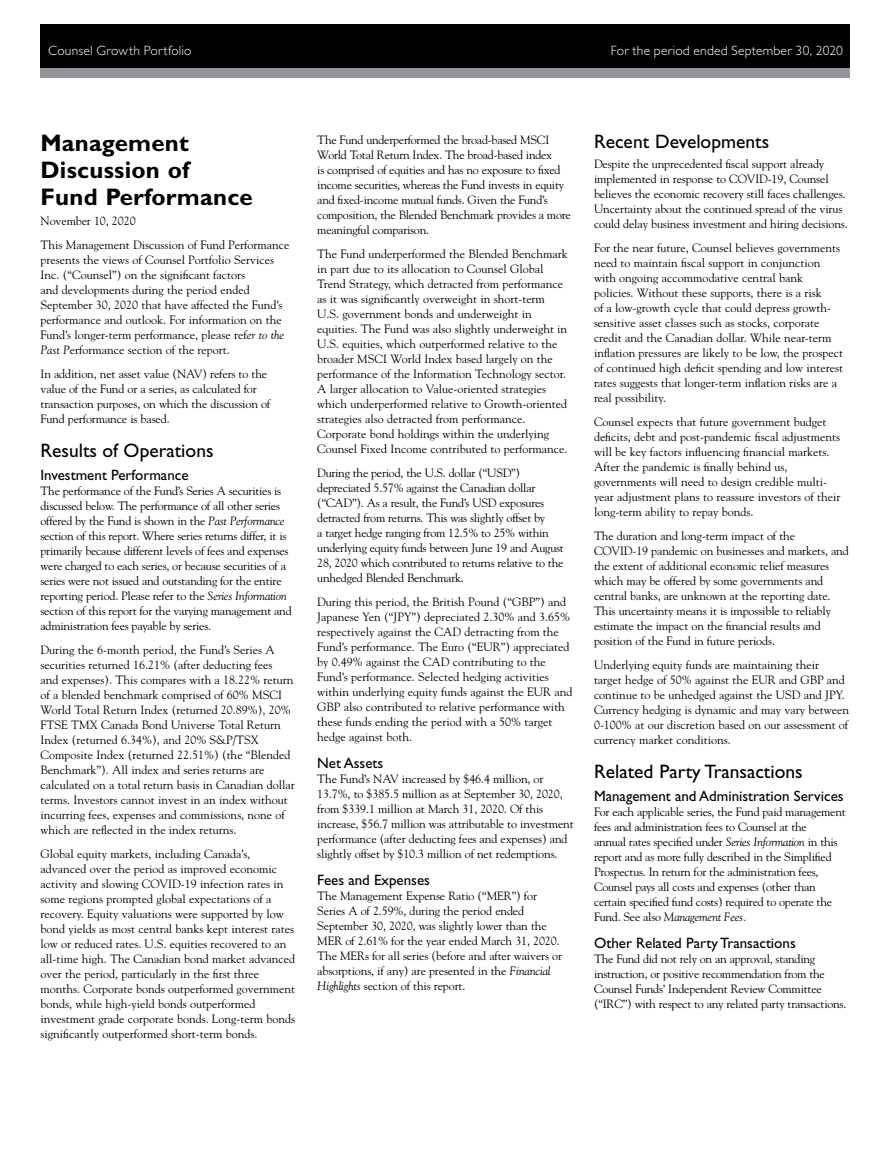
<style>
.page{position:relative;width:891px;height:1161px;background:#fff}
.page>*{position:absolute;margin:0;border:0;box-sizing:border-box;transform-origin:0 0}
.Head_with_date{font:700 24px/27px "Gill Sans Std";letter-spacing:.01em;color:#000}
.Subhead_Bold{font:19.5px "Gill Sans Std";color:#000}
._2nd_Subhead{font:19.5px "Gill Sans Std";color:#000}
._2nd_Subhead-2{font:15px "Gill Sans Std";color:#000}
.SCOTT_Master_Page_he{font:300 13.5px "Gill Sans Std";letter-spacing:.015em;color:#fff}
.Body_Copy{font:12px/15px "Goudy Std";color:#000}
.Body_Copy-2{font:12px/15px "Goudy Std";letter-spacing:-.02em;color:#000}
.s1{font-style:italic}
</style>
<div class="page">
<div style="left:40px;top:24px;width:810px;height:52px;background:#000"></div>
<div style="left:40px;top:68px;width:810px;height:10px;background:#939598"></div>
<p class="SCOTT_Master_Page_he" style="left:48px;top:43px;width:145px">Counsel Growth Portfolio</p>
<p class="SCOTT_Master_Page_he" style="left:611px;top:43px;width:234px">For the period ended September 30, 2020</p>
<p class="Head_with_date" style="left:40px;top:130px;width:214px">Management<br>Discussion of<br>Fund Performance</p>
<p class="Body_Copy" style="left:40px;top:213px;width:97px">November 10, 2020</p>
<p class="Body_Copy" style="left:40px;top:237px;width:251px">This Management Discussion of Fund Performance presents the views of Counsel Portfolio Services Inc. (“Counsel”) on the significant factors<br>and developments during the period ended September 30, 2020 that have affected the Fund’s performance and outlook. For information on the Fund’s longer-term performance, please ref<span class="s1">er to the Past P</span>erformance section of the report.</p>
<p class="Body_Copy" style="left:40px;top:366px;width:231px">In addition, net asset value (NAV) refers to the value of the Fund or a series, as calculated for transaction purposes, on which the discussion of Fund performance is based.</p>
<p class="_2nd_Subhead" style="left:40px;top:440px;width:175px">Results of Operations</p>
<p class="_2nd_Subhead-2" style="left:40px;top:466px;width:150px">Investment Performance</p>
<p class="Body_Copy-2" style="left:40px;top:483px;width:253px">The performance of the Fund’s Series A securities is discussed below. The performance of all other series offered by the Fund is shown in the <span class="s1">Past Performance </span>section of this report. Where series returns differ, it is primarily because different levels of fees and expenses were charged to each series, or because securities of a series were not issued and outstanding for the entire reporting period. Please refer to the <span class="s1">Series Information </span>section of this report for the varying management and administration fees payable by series.</p>
<p class="Body_Copy" style="left:40px;top:642px;width:256px">During the 6-month period, the Fund’s Series A securities returned 16.21% (after deducting fees<br>and expenses). This compares with a 18.22% return of a blended benchmark comprised of 60% MSCI World Total Return Index (returned 20.89%), 20% FTSE TMX Canada Bond Universe Total Return Index (returned 6.34%), and 20% S&amp;P/TSX Composite Index (returned 22.51%) (the “Blended Benchmark”). All index and series returns are calculated on a total return basis in Canadian dollar terms. Investors cannot invest in an index without incurring fees, expenses and commissions, none of which are reflected in the index returns.</p>
<p class="Body_Copy" style="left:40px;top:846px;width:256px">Global equity markets, including Canada’s, advanced over the period as improved economic activity and slowing COVID-19 infection rates in some regions prompted global expectations of a recovery. Equity valuations were supported by low bond yields as most central banks kept interest rates low or reduced rates. U.S. equities recovered to an all-time high. The Canadian bond market advanced over the period, particularly in the first three months. Corporate bonds outperformed government bonds, while high-yield bonds outperformed investment grade corporate bonds. Long-term bonds significantly outperformed short-term bonds.</p>
<p class="Body_Copy-2" style="left:317px;top:132px;width:255px">The Fund underperformed the broad-based MSCI World Total Return Index. The broad-based index<br>is comprised of equities and has no exposure to fixed income securities, whereas the Fund invests in equity and fixed-income mutual funds. Given the Fund’s composition, the Blended Benchmark provides a more meaningful comparison.</p>
<p class="Body_Copy" style="left:317px;top:246px;width:252px">The Fund underperformed the Blended Benchmark in part due to its allocation to Counsel Global Trend Strategy, which detracted from performance as it was significantly overweight in short-term U.S. government bonds and underweight in equities. The Fund was also slightly underweight in U.S. equities, which outperformed relative to the broader MSCI World Index based largely on the performance of the Information Technology sector.<br>A larger allocation to Value-oriented strategies which underperformed relative to Growth-oriented strategies also detracted from performance.<br>Corporate bond holdings within the underlying Counsel Fixed Income contributed to performance.</p>
<p class="Body_Copy-2" style="left:317px;top:465px;width:248px">During the period, the U.S. dollar (“USD”) depreciated 5.57% against the Canadian dollar (“CAD”). As a result, the Fund’s USD exposures detracted from returns. This was slightly offset by<br>a target hedge ranging from 12.5% to 25% within underlying equity funds between June 19 and August 28, 2020 which contributed to returns relative to the unhedged Blended Benchmark.</p>
<p class="Body_Copy" style="left:317px;top:594px;width:257px">During this period, the British Pound (“GBP”) and Japanese Yen (“JPY”) depreciated 2.30% and 3.65% respectively against the CAD detracting from the Fund’s performance. The Euro (“EUR”) appreciated by 0.49% against the CAD contributing to the Fund’s performance. Selected hedging activities within underlying equity funds against the EUR and GBP also contributed to relative performance with these funds ending the period with a 50% target hedge against both.</p>
<p class="_2nd_Subhead-2" style="left:317px;top:754px;width:68px">Net Assets</p>
<p class="Body_Copy" style="left:317px;top:771px;width:258px">The Fund’s NAV increased by $46.4 million, or 13.7%, to $385.5 million as at September 30, 2020, from $339.1 million at March 31, 2020. Of this increase, $56.7 million was attributable to investment performance (after deducting fees and expenses) and slightly offset by $10.3 million of net redemptions.</p>
<p class="_2nd_Subhead-2" style="left:317px;top:871px;width:114px">Fees and Expenses</p>
<p class="Body_Copy" style="left:317px;top:888px;width:246px">The Management Expense Ratio (“MER”) for Series A of 2.59%, during the period ended September 30, 2020, was slightly lower than the MER of 2.61% for the year ended March 31, 2020.<br>The MERs for all series (before and after waivers or absorptions, if any) are presented in the <span class="s1">Financial Highlights</span> section of this report.</p>
<p class="Subhead_Bold" style="left:594px;top:131px;width:177px">Recent Developments</p>
<p class="Body_Copy" style="left:594px;top:156px;width:255px">Despite the unprecedented fiscal support already implemented in response to COVID-19, Counsel believes the economic recovery still faces challenges.<br>Uncertainty about the continued spread of the virus could delay business investment and hiring decisions.</p>
<p class="Body_Copy" style="left:594px;top:240px;width:251px">For the near future, Counsel believes governments need to maintain fiscal support in conjunction with ongoing accommodative central bank policies. Without these supports, there is a risk<br>of a low-growth cycle that could depress growth&shy;sensitive asset classes such as stocks, corporate credit and the Canadian dollar. While near-term inflation pressures are likely to be low, the prospect of continued high deficit spending and low interest rates suggests that longer-term inflation risks are a real possibility.</p>
<p class="Body_Copy" style="left:594px;top:414px;width:248px">Counsel expects that future government budget deficits, debt and post-pandemic fiscal adjustments will be key factors influencing financial markets.<br>After the pandemic is finally behind us, governments will need to design credible multi&shy;year adjustment plans to reassure investors of their long-term ability to repay bonds.</p>
<p class="Body_Copy" style="left:594px;top:528px;width:256px">The duration and long-term impact of the COVID-19 pandemic on businesses and markets, and the extent of additional economic relief measures which may be offered by some governments and central banks, are unknown at the reporting date.<br>This uncertainty means it is impossible to reliably estimate the impact on the financial results and position of the Fund in future periods.</p>
<p class="Body_Copy" style="left:594px;top:657px;width:257px">Underlying equity funds are maintaining their target hedge of 50% against the EUR and GBP and continue to be unhedged against the USD and JPY.<br>Currency hedging is dynamic and may vary between 0-100% at our discretion based on our assessment of currency market conditions.</p>
<p class="Subhead_Bold" style="left:594px;top:760px;width:210px">Related Party Transactions</p>
<p class="_2nd_Subhead-2" style="left:594px;top:787px;width:251px">Management and Administration Services</p>
<p class="Body_Copy-2" style="left:594px;top:804px;width:253px">For each applicable series, the Fund paid management fees and administration fees to Counsel at the<br>annual rates specified under <span class="s1">Series Information</span> in this report and as more fully described in the Simplified Prospectus. In return for the administration fees, Counsel pays all costs and expenses (other than certain specified fund costs) required to operate the Fund. See also <span class="s1">Management Fees.</span></p>
<p class="_2nd_Subhead-2" style="left:594px;top:934px;width:203px">Other Related Party Transactions</p>
<p class="Body_Copy-2" style="left:594px;top:951px;width:254px">The Fund did not rely on an approval, standing instruction, or positive recommendation from the Counsel Funds’ Independent Review Committee (“IRC”) with respect to any related party transactions.</p>
</div>
